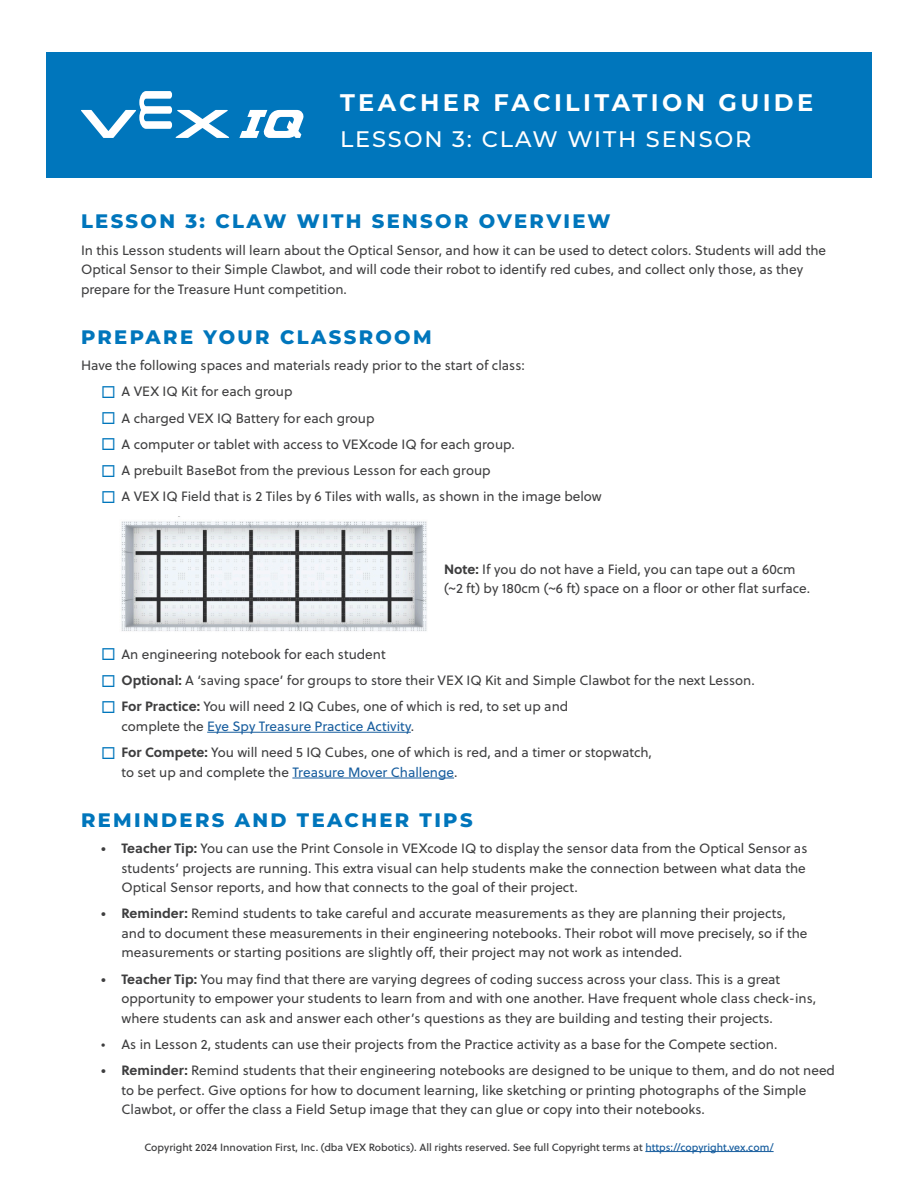
<style>
.page{position:relative;width:918px;height:1188px;background:#fff}
.page>*{position:absolute;margin:0;border:0;box-sizing:border-box;transform-origin:0 0}
.t1{font:700 24px "Montserrat";letter-spacing:.14em;color:#fff}
.t2{font:500 22.5px "Montserrat";letter-spacing:.08em;color:#fff}
.t3{font:800 19.5px "Montserrat";letter-spacing:.12em;color:#0076bc}
.t4{font:13.5px/19.5px "Soleil";color:#3e3e3f}
.t5{font:10.5px "Soleil Bk";color:#3e3e3f}
.s1{font-weight:700}
.s2{color:#175d9e}
</style>
<div class="page">
<hr style="left:645px;top:1151px;width:129px;height:1px;background:#175d9e">
<hr style="left:207px;top:732px;width:204px;height:1px;background:#175d9e">
<hr style="left:292px;top:778px;width:162px;height:1px;background:#175d9e">
<img style="left:121px;top:516px;width:306px;height:115px">
<div style="left:46px;top:52px;width:826px;height:125px;background:#0076bc"></div>
<svg style="left:239px;top:110px;width:64px;height:28px"></svg>
<svg style="left:81px;top:91px;width:148px;height:47px"></svg>
<p class="t1" style="left:340px;top:85px;width:475px">TEACHER FACILITATION GUIDE</p>
<p class="t2" style="left:340px;top:124px;width:413px">LESSON 3: CLAW WITH SENSOR</p>
<p class="t3" style="left:81px;top:207px;width:531px">LESSON 3: CLAW WITH SENSOR OVERVIEW</p>
<p class="t4" style="left:81px;top:240px;width:747px">In this Lesson students will learn about the Optical Sensor, and how it can be used to detect colors. Students will add the<br>Optical Sensor to their Simple Clawbot, and will code their robot to identify red cubes, and collect only those, as they prepare for the Treasure Hunt competition.</p>
<p class="t3" style="left:81px;top:323px;width:352px">PREPARE YOUR CLASSROOM</p>
<p class="t4" style="left:81px;top:355px;width:445px">Have the following spaces and materials ready prior to the start of class:</p>
<p class="t4" style="left:122px;top:382px;width:173px">A VEX IQ Kit for each group</p>
<p class="t4" style="left:122px;top:408px;width:255px">A charged VEX IQ Battery for each group</p>
<p class="t4" style="left:122px;top:434px;width:395px">A computer or tablet with access to VEXcode IQ for each group.</p>
<p class="t4" style="left:122px;top:460px;width:371px">A prebuilt BaseBot from the previous Lesson for each group</p>
<p class="t4" style="left:122px;top:487px;width:482px">A VEX IQ Field that is 2 Tiles by 6 Tiles with walls, as shown in the image below</p>
<p class="t4" style="left:444px;top:559px;width:368px"><span class="s1">Note:</span> If you do not have a Field, you can tape out a 60cm (~2 ft) by 180cm (~6 ft) space on a floor or other flat surface.</p>
<p class="t4" style="left:122px;top:644px;width:266px">An engineering notebook for each student</p>
<p class="t4" style="left:122px;top:670px;width:635px"><span class="s1">Optional:</span> A ‘saving space’ for groups to store their VEX IQ Kit and Simple Clawbot for the next Lesson.</p>
<p class="t4" style="left:122px;top:697px;width:448px"><span class="s1">For Practice:</span> You will need 2 IQ Cubes, one of which is red, to set up and complete the <span class="s2">Eye Spy Treasure Practice Activity</span>.</p>
<p class="t4" style="left:122px;top:742px;width:532px"><span class="s1">For Compete:</span> You will need 5 IQ Cubes, one of which is red, and a timer or stopwatch, to set up and complete the <span class="s2">Treasure Mover Challenge</span>.</p>
<p class="t3" style="left:81px;top:806px;width:393px">REMINDERS AND TEACHER TIPS</p>
<p class="t4" style="left:122px;top:838px;width:687px;text-indent:-20px"><span class="s1">• Teacher Tip:</span> You can use the Print Console in VEXcode IQ to display the sensor data from the Optical Sensor as students’ projects are running. This extra visual can help students make the connection between what data the<br>Optical Sensor reports, and how that connects to the goal of their project.</p>
<p class="t4" style="left:122px;top:904px;width:687px;text-indent:-20px"><span class="s1">• Reminder:</span> Remind students to take careful and accurate measurements as they are planning their projects, and to document these measurements in their engineering notebooks. Their robot will move precisely, so if the measurements or starting positions are slightly off, their project may not work as intended.</p>
<p class="t4" style="left:122px;top:969px;width:696px;text-indent:-20px"><span class="s1">• Teacher Tip:</span> You may find that there are varying degrees of coding success across your class. This is a great opportunity to empower your students to learn from and with one another. Have frequent whole class check-ins, where students can ask and answer each other’s questions as they are building and testing their projects.</p>
<p class="t4" style="left:101px;top:1034px;width:678px">• As in Lesson 2, students can use their projects from the Practice activity as a base for the Compete section.</p>
<p class="t4" style="left:122px;top:1060px;width:715px;text-indent:-20px"><span class="s1">• Reminder:</span> Remind students that their engineering notebooks are designed to be unique to them, and do not need to be perfect. Give options for how to document learning, like sketching or printing photographs of the Simple<br>Clawbot, or offer the class a Field Setup image that they can glue or copy into their notebooks.</p>
<p class="t5" style="left:144px;top:1139px;width:631px">Copyright 2024 Innovation First, Inc. (dba VEX Robotics). All rights reserved. See full Copyright terms at <span class="s2">https://copyright.vex.com/</span></p>
</div>
